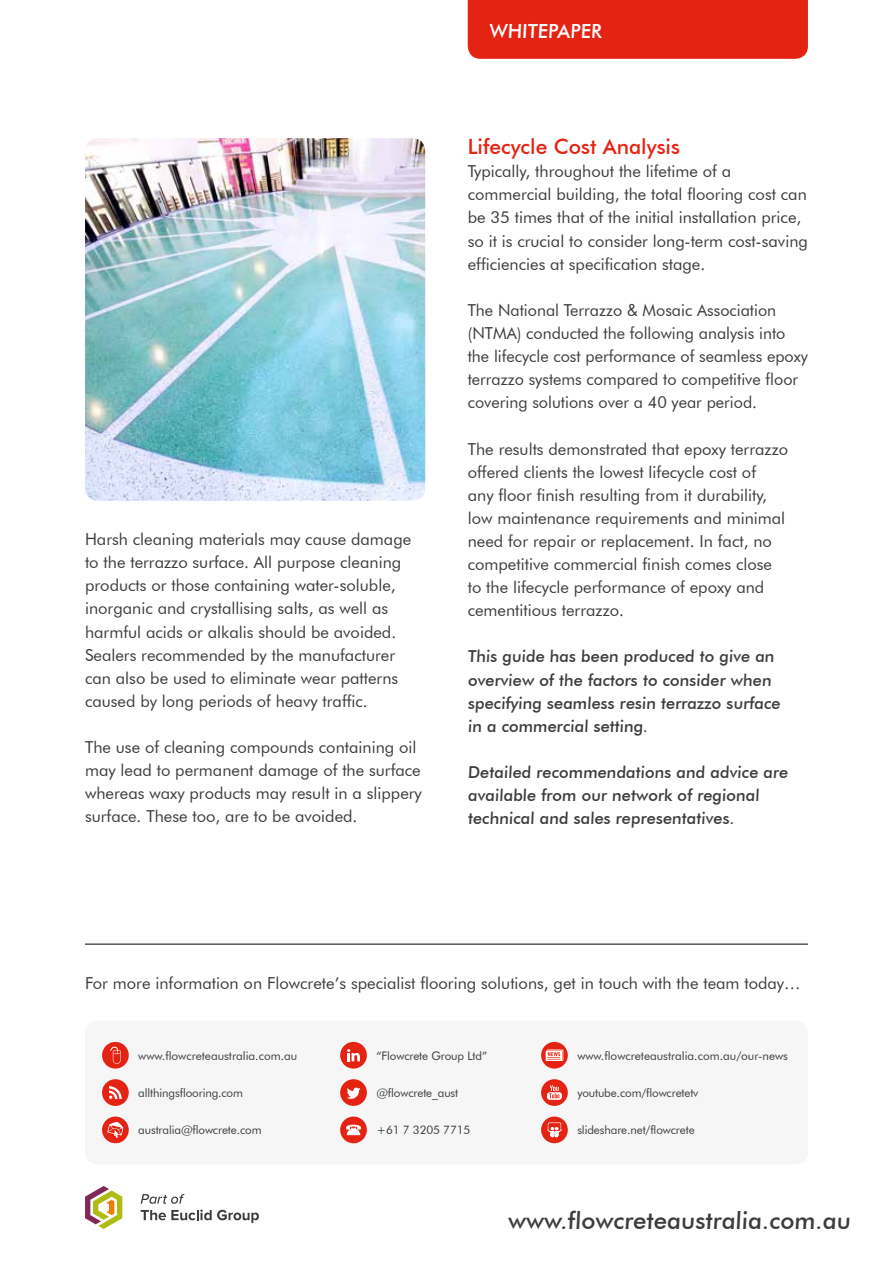
<style>
.page{position:relative;width:893px;height:1263px;background:#fff}
.page>*{position:absolute;margin:0;border:0;box-sizing:border-box;transform-origin:0 0}
.t1{font:500 24px "Futura BT";color:#3c3c3b}
.t2{font:500 21px "Futura BT";color:#e42313}
.t3{font:500 19.5px "Futura BT";color:#fff}
.t4{font:16.5px/23.1px "Futura BT";color:#3c3c3b}
.t5{font:500 16.5px/23.1px "Futura BT";color:#3c3c3b}
.t6{font:11.7px "Futura BT";letter-spacing:-.01em;color:#3c3c3b}
</style>
<div class="page">
<div style="left:468px;top:0;width:340px;height:59px;background:#e42313"></div>
<div style="left:85px;top:1021px;width:723px;height:143px;background:#f6f6f6;border-radius:13px"></div>
<hr style="left:85px;top:944px;width:723px;height:1px;background:#000">
<div style="left:102px;top:1042px;width:27px;height:26px;background:#e42313;border-radius:50%"></div>
<svg style="left:110px;top:1047px;width:11px;height:17px"></svg>
<div style="left:340px;top:1042px;width:27px;height:26px;background:#e42313;border-radius:50%"></div>
<svg style="left:347px;top:1049px;width:13px;height:12px"></svg>
<div style="left:541px;top:1042px;width:27px;height:26px;background:#e42313;border-radius:50%"></div>
<svg style="left:546px;top:1049px;width:17px;height:12px"></svg>
<div style="left:102px;top:1079px;width:27px;height:27px;background:#e42313;border-radius:50%"></div>
<svg style="left:109px;top:1086px;width:13px;height:13px"></svg>
<div style="left:340px;top:1079px;width:27px;height:27px;background:#e42313;border-radius:50%"></div>
<svg style="left:347px;top:1088px;width:13px;height:11px"></svg>
<div style="left:541px;top:1079px;width:27px;height:27px;background:#e42313;border-radius:50%"></div>
<svg style="left:547px;top:1085px;width:15px;height:15px"></svg>
<div style="left:102px;top:1116px;width:27px;height:27px;background:#e42313;border-radius:50%"></div>
<svg style="left:107px;top:1122px;width:16px;height:16px"></svg>
<div style="left:340px;top:1116px;width:27px;height:27px;background:#e42313;border-radius:50%"></div>
<svg style="left:346px;top:1125px;width:15px;height:10px"></svg>
<div style="left:541px;top:1116px;width:27px;height:27px;background:#e42313;border-radius:50%"></div>
<svg style="left:547px;top:1122px;width:15px;height:15px"></svg>
<svg style="left:141px;top:1194px;width:118px;height:29px"></svg>
<svg style="left:85px;top:1186px;width:37px;height:43px"></svg>
<img style="left:85px;top:138px;width:340px;height:363px">
<p class="t4" style="left:85px;top:528px;width:328px">Harsh cleaning materials may cause damage to the terrazzo surface. All purpose cleaning products or those containing water-soluble, inorganic and crystallising salts, as well as harmful acids or alkalis should be avoided.<br>Sealers recommended by the manufacturer can also be used to eliminate wear patterns caused by long periods of heavy traffic.</p>
<p class="t4" style="left:85px;top:735px;width:338px">The use of cleaning compounds containing oil may lead to permanent damage of the surface whereas waxy products may result in a slippery surface. These too, are to be avoided.</p>
<p class="t3" style="left:489px;top:19px;width:114px">WHITEPAPER</p>
<p class="t2" style="left:468px;top:134px;width:214px">Lifecycle Cost Analysis</p>
<p class="t4" style="left:468px;top:160px;width:342px">Typically, throughout the lifetime of a commercial building, the total flooring cost can be 35 times that of the initial installation price, so it is crucial to consider long-term cost-saving efficiencies at specification stage.</p>
<p class="t4" style="left:468px;top:298px;width:342px">The National Terrazzo &amp; Mosaic Association (NTMA) conducted the following analysis into the lifecycle cost performance of seamless epoxy terrazzo systems compared to competitive floor covering solutions over a 40 year period.</p>
<p class="t4" style="left:468px;top:437px;width:322px">The results demonstrated that epoxy terrazzo offered clients the lowest lifecycle cost of<br>any floor finish resulting from it durability, low maintenance requirements and minimal need for repair or replacement. In fact, no competitive commercial finish comes close to the lifecycle performance of epoxy and cementitious terrazzo.</p>
<p class="t5" style="left:468px;top:645px;width:315px">This guide has been produced to give an overview of the factors to consider when specifying seamless resin terrazzo surface in a commercial setting.</p>
<p class="t5" style="left:468px;top:760px;width:323px">Detailed recommendations and advice are available from our network of regional technical and sales representatives.</p>
<p class="t4" style="left:85px;top:971px;width:717px">For more information on Flowcrete’s specialist flooring solutions, get in touch with the team today…</p>
<p class="t6" style="left:138px;top:1048px;width:161px">www.flowcreteaustralia.com.au</p>
<p class="t6" style="left:376px;top:1048px;width:112px">“Flowcrete Group Ltd”</p>
<p class="t6" style="left:577px;top:1048px;width:212px">www.flowcreteaustralia.com.au/our-news</p>
<p class="t6" style="left:138px;top:1086px;width:106px">allthingsflooring.com</p>
<p class="t6" style="left:376px;top:1086px;width:83px">@flowcrete_aust</p>
<p class="t6" style="left:577px;top:1086px;width:123px">youtube.com/flowcretetv</p>
<p class="t6" style="left:138px;top:1123px;width:125px">australia@flowcrete.com</p>
<p class="t6" style="left:376px;top:1123px;width:96px">+61 7 3205 7715</p>
<p class="t6" style="left:577px;top:1123px;width:119px">slideshare.net/flowcrete</p>
<h1 class="t1" style="left:508px;top:1206px;width:345px">www.flowcreteaustralia.com.au</h1>
</div>
